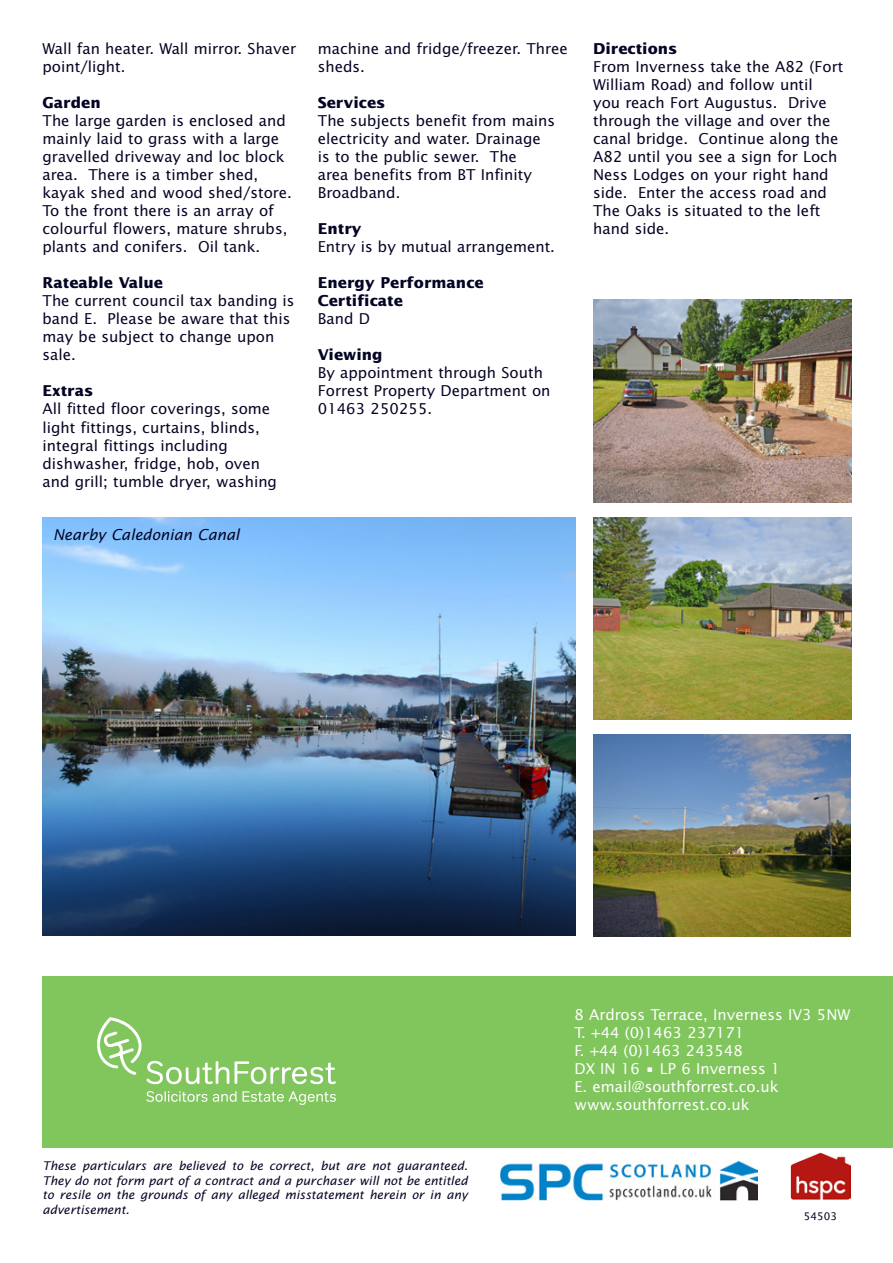
<style>
.page{position:relative;width:893px;height:1263px;background:#fff}
.page>*{position:absolute;margin:0;border:0;box-sizing:border-box;transform-origin:0 0}
.Body_Text{font:15px/18px "Lucida Sans";color:#040424}
.Body_Text-2{font:15px/18px "Lucida Sans";color:#fff}
.Sub_Heading{font:700 15px/18px "Lucida Sans";color:#040424}
.Body_Text-3{font:italic 15px "Lucida Sans";color:#040424}
.Body_Text-4{font:italic 12px/14.4px "Lucida Sans";color:#040424;text-align:justify}
.Body_Text-5{font:10.5px "Lucida Sans";color:#040424}
</style>
<div class="page">
<div style="left:43px;top:977px;width:850px;height:171px;background:#81c55d"></div>
<svg style="left:97px;top:1017px;width:239px;height:67px"></svg>
<svg style="left:146px;top:1091px;width:61px;height:11px"></svg>
<svg style="left:213px;top:1091px;width:23px;height:11px"></svg>
<svg style="left:242px;top:1091px;width:94px;height:14px"></svg>
<img style="left:43px;top:517px;width:532px;height:418px">
<img style="left:790px;top:1152px;width:60px;height:47px">
<img style="left:501px;top:1160px;width:256px;height:40px">
<img style="left:593px;top:517px;width:258px;height:202px">
<img style="left:593px;top:300px;width:258px;height:202px">
<img style="left:593px;top:734px;width:257px;height:202px">
<p class="Body_Text" style="left:43px;top:40px;width:255px">Wall fan heater. Wall mirror. Shaver point/light.</p>
<p class="Sub_Heading" style="left:43px;top:94px;width:60px">Garden</p>
<p class="Body_Text" style="left:43px;top:112px;width:251px">The large garden is enclosed and mainly laid to grass with a large gravelled driveway and loc block area. There is a timber shed, kayak shed and wood shed/store.<br>To the front there is an array of colourful flowers, mature shrubs, plants and conifers. Oil tank.</p>
<p class="Sub_Heading" style="left:43px;top:274px;width:122px">Rateable Value</p>
<p class="Body_Text" style="left:43px;top:292px;width:254px">The current council tax banding is band E. Please be aware that this may be subject to change upon sale.</p>
<p class="Sub_Heading" style="left:43px;top:382px;width:52px">Extras</p>
<p class="Body_Text" style="left:43px;top:400px;width:236px">All fitted floor coverings, some light fittings, curtains, blinds, integral fittings including dishwasher, fridge, hob, oven and grill; tumble dryer, washing</p>
<p class="Body_Text-3" style="left:53px;top:525px;width:188px">Nearby Caledonian Canal</p>
<p class="Body_Text" style="left:318px;top:40px;width:251px">machine and fridge/freezer. Three sheds.</p>
<p class="Sub_Heading" style="left:318px;top:94px;width:69px">Services</p>
<p class="Body_Text" style="left:318px;top:112px;width:239px">The subjects benefit from mains electricity and water. Drainage is to the public sewer. The<br>area benefits from BT Infinity<br>Broadband.</p>
<p class="Sub_Heading" style="left:318px;top:220px;width:45px">Entry</p>
<p class="Body_Text" style="left:318px;top:238px;width:239px">Entry is by mutual arrangement.</p>
<p class="Sub_Heading" style="left:318px;top:274px;width:167px">Energy Performance<br>Certificate</p>
<p class="Body_Text" style="left:318px;top:310px;width:54px">Band D</p>
<p class="Sub_Heading" style="left:318px;top:346px;width:66px">Viewing</p>
<p class="Body_Text" style="left:318px;top:364px;width:234px">By appointment through South<br>Forrest Property Department on<br>01463 250255.</p>
<p class="Sub_Heading" style="left:593px;top:40px;width:86px">Directions</p>
<p class="Body_Text" style="left:593px;top:58px;width:252px">From Inverness take the A82 (Fort<br>William Road) and follow until you reach Fort Augustus. Drive through the village and over the canal bridge. Continue along the<br>A82 until you see a sign for Loch<br>Ness Lodges on your right hand side. Enter the access road and<br>The Oaks is situated to the left hand side.</p>
<p class="Body_Text-2" style="left:574px;top:1005px;width:277px">8 Ardross Terrace, Inverness IV3 5NW<br>T. +44 (0)1463 237171<br>F. +44 (0)1463 243548<br>DX IN 16 • LP 6 Inverness 1<br>E. email@southforrest.co.uk www.southforrest.co.uk</p>
<p class="Body_Text-4" style="left:43px;top:1159px;width:427px">These particulars are believed to be correct, but are not guaranteed.<br>They do not form part of a contract and a purchaser will not be entitled to resile on the grounds of any alleged misstatement herein or in any advertisement.</p>
<p class="Body_Text-5" style="left:804px;top:1210px;width:35px">54503</p>
</div>
